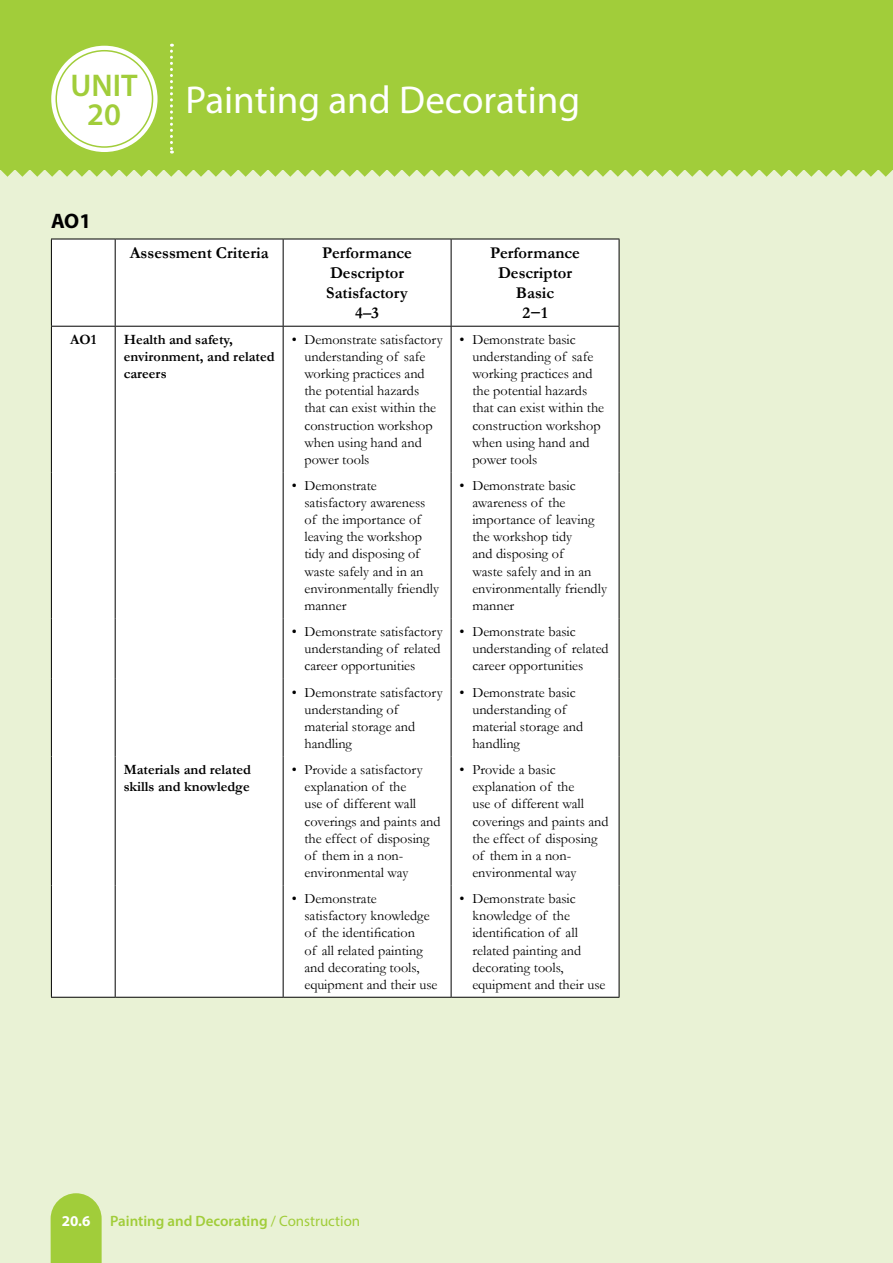
<style>
.page{position:relative;width:893px;height:1263px;background:#e9f2d5}
.page>*{position:absolute;margin:0;border:0;box-sizing:border-box;transform-origin:0 0}
.t1{font:39px "Myriad Pro";color:#fff}
.t2{font:600 31.5px/28.5px "Myriad Pro";color:#a1cd3a;text-align:center}
.t3{font:700 21px "Myriad Pro";color:#000}
.t4{font:700 16.5px/19.8px "Garamond";color:#000;text-align:center}
.t5{font:600 15px "Myriad Pro";color:#a1cd3a}
.t6{font:700 15px "Myriad Pro";color:#fff}
.t7{font:14.25px/17.1px "Garamond";color:#000}
.t8{font:700 14.25px/17.1px "Garamond";color:#000}
.s1{font-weight:400}
</style>
<div class="page">
<div style="left:0;top:0;width:893px;height:169px;background:#a1cd3a"></div>
<div style="left:51px;top:46px;width:107px;height:106px;background:#fff;border-radius:50%"></div>
<svg style="left:170px;top:44px;width:3px;height:110px"></svg>
<svg style="left:0;top:169px;width:893px;height:8px"></svg>
<div style="left:55px;top:50px;width:98px;height:98px;border:2px solid #a1cd3a;border-radius:50%"></div>
<svg style="left:51px;top:1193px;width:51px;height:70px;background:#a7d047"></svg>
<div style="left:52px;top:240px;width:567px;height:757px;background:#fff"></div>
<hr style="left:51px;top:239px;width:1px;height:87px;background:#000">
<hr style="left:283px;top:239px;width:1px;height:87px;background:#000">
<hr style="left:451px;top:239px;width:1px;height:87px;background:#000">
<hr style="left:619px;top:239px;width:1px;height:87px;background:#000">
<hr style="left:51px;top:327px;width:1px;height:145px;background:#000">
<hr style="left:283px;top:327px;width:1px;height:145px;background:#000">
<hr style="left:451px;top:327px;width:1px;height:145px;background:#000">
<hr style="left:619px;top:327px;width:1px;height:145px;background:#000">
<hr style="left:51px;top:472px;width:1px;height:146px;background:#000">
<hr style="left:283px;top:472px;width:1px;height:146px;background:#000">
<hr style="left:451px;top:472px;width:1px;height:146px;background:#000">
<hr style="left:619px;top:472px;width:1px;height:146px;background:#000">
<hr style="left:51px;top:618px;width:1px;height:61px;background:#000">
<hr style="left:283px;top:618px;width:1px;height:61px;background:#000">
<hr style="left:451px;top:618px;width:1px;height:61px;background:#000">
<hr style="left:619px;top:618px;width:1px;height:61px;background:#000">
<hr style="left:51px;top:679px;width:1px;height:77px;background:#000">
<hr style="left:283px;top:679px;width:1px;height:77px;background:#000">
<hr style="left:451px;top:679px;width:1px;height:77px;background:#000">
<hr style="left:619px;top:679px;width:1px;height:77px;background:#000">
<hr style="left:51px;top:756px;width:1px;height:129px;background:#000">
<hr style="left:283px;top:756px;width:1px;height:129px;background:#000">
<hr style="left:451px;top:756px;width:1px;height:129px;background:#000">
<hr style="left:619px;top:756px;width:1px;height:129px;background:#000">
<hr style="left:51px;top:885px;width:1px;height:112px;background:#000">
<hr style="left:283px;top:885px;width:1px;height:112px;background:#000">
<hr style="left:451px;top:885px;width:1px;height:112px;background:#000">
<hr style="left:619px;top:885px;width:1px;height:112px;background:#000">
<hr style="left:51px;top:239px;width:64px;height:1px;background:#000">
<hr style="left:115px;top:239px;width:168px;height:1px;background:#000">
<hr style="left:115px;top:239px;width:1px;height:87px;background:#000">
<hr style="left:283px;top:239px;width:168px;height:1px;background:#000">
<hr style="left:451px;top:239px;width:168px;height:1px;background:#000">
<hr style="left:51px;top:326px;width:64px;height:1px;background:#000">
<hr style="left:115px;top:326px;width:168px;height:1px;background:#000">
<hr style="left:115px;top:327px;width:1px;height:145px;background:#000">
<hr style="left:283px;top:326px;width:168px;height:1px;background:#000">
<hr style="left:451px;top:326px;width:168px;height:1px;background:#000">
<hr style="left:115px;top:472px;width:1px;height:146px;background:#000">
<hr style="left:115px;top:618px;width:1px;height:61px;background:#000">
<hr style="left:115px;top:679px;width:1px;height:77px;background:#000">
<hr style="left:115px;top:756px;width:1px;height:129px;background:#000">
<hr style="left:115px;top:885px;width:1px;height:112px;background:#000">
<hr style="left:51px;top:997px;width:64px;height:1px;background:#000">
<hr style="left:115px;top:997px;width:168px;height:1px;background:#000">
<hr style="left:283px;top:997px;width:168px;height:1px;background:#000">
<hr style="left:451px;top:997px;width:168px;height:1px;background:#000">
<h2 class="t2" style="left:71px;top:71px;width:69px">UNIT<br>20</h2>
<h3 class="t3" style="left:51px;top:208px;width:41px">AO1</h3>
<h1 class="t1" style="left:186px;top:76px;width:396px">Painting and Decorating</h1>
<p class="t4" style="left:130px;top:243px;width:140px">Assessment Criteria</p>
<p class="t4" style="left:322px;top:243px;width:91px">Performance<br>Descriptor<br>Satisfactory<br>4–3</p>
<p class="t4" style="left:490px;top:243px;width:91px">Performance<br>Descriptor<br>Basic<br>2−1</p>
<p class="t8" style="left:70px;top:331px;width:28px">AO1</p>
<p class="t8" style="left:124px;top:331px;width:152px">Health and safety, environment, and related careers</p>
<p class="t7" style="left:304px;top:331px;width:140px;text-indent:-13px">• Demonstrate satisfactory understanding of safe working practices and the potential hazards that can exist within the construction workshop when using hand and power tools</p>
<p class="t7" style="left:472px;top:331px;width:133px;text-indent:-13px">• Demonstrate basic understanding of safe working practices and the potential hazards that can exist within the construction workshop when using hand and power tools</p>
<p class="t7" style="left:304px;top:477px;width:136px;text-indent:-13px">• Demonstrate satisfactory awareness of the importance of leaving the workshop tidy and disposing of waste safely and in an environmentally friendly manner</p>
<p class="t7" style="left:472px;top:477px;width:136px;text-indent:-13px">• Demonstrate basic awareness of the importance of leaving the workshop tidy<br>and disposing of<br>waste safely and in an environmentally friendly manner</p>
<p class="t7" style="left:304px;top:623px;width:140px;text-indent:-13px">• Demonstrate satisfactory understanding of related career opportunities</p>
<p class="t7" style="left:472px;top:623px;width:138px;text-indent:-13px">• Demonstrate basic understanding of related career opportunities</p>
<p class="t7" style="left:304px;top:683px;width:140px;text-indent:-13px">• Demonstrate satisfactory understanding of material storage and handling</p>
<p class="t7" style="left:472px;top:683px;width:112px;text-indent:-13px">• Demonstrate basic understanding of material storage and handling</p>
<p class="t8" style="left:124px;top:761px;width:129px">Materials and related skills and knowledge</p>
<p class="t7" style="left:304px;top:761px;width:138px;text-indent:-13px">• Provide a satisfactory explanation of the<br>use of different wall coverings and paints and the effect of disposing of them in a non&shy;environmental way</p>
<p class="t7" style="left:472px;top:761px;width:138px;text-indent:-13px">• Provide a basic explanation of the<br>use of different wall coverings and paints and the effect of disposing of them in a non&shy;environmental way</p>
<p class="t7" style="left:304px;top:890px;width:135px;text-indent:-13px">• Demonstrate satisfactory knowledge of the identification<br>of all related painting and decorating tools, equipment and their use</p>
<p class="t7" style="left:472px;top:890px;width:135px;text-indent:-13px">• Demonstrate basic knowledge of the identification of all related painting and decorating tools, equipment and their use</p>
<p class="t6" style="left:62px;top:1211px;width:30px">20.6</p>
<p class="t5" style="left:110px;top:1211px;width:252px">Painting and Decorating <span class="s1">/ Construction</span></p>
</div>
